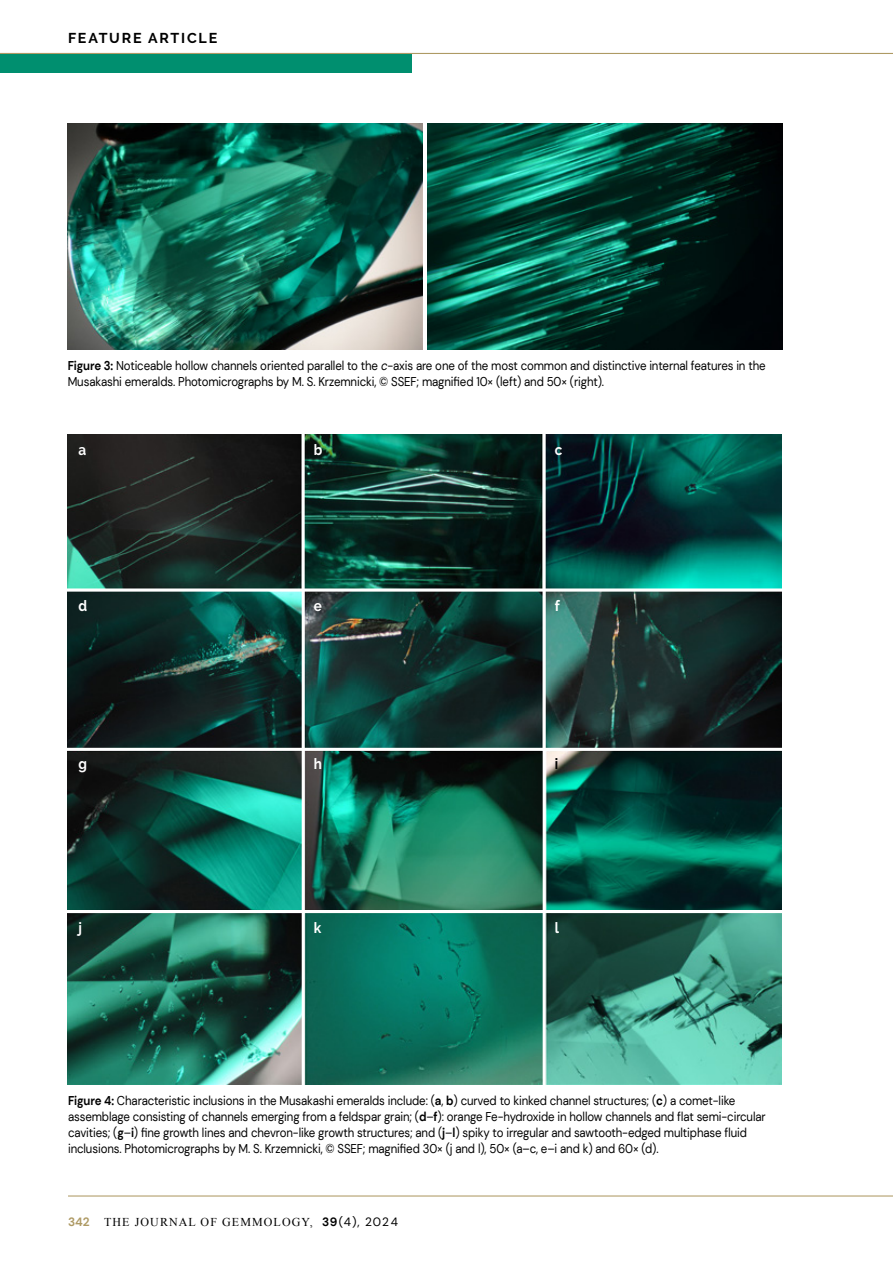
<style>
.page{position:relative;width:893px;height:1263px;background:#fff}
.page>*{position:absolute;margin:0;border:0;box-sizing:border-box;transform-origin:0 0}
.t1{font:700 15px "Raleway";color:#fff;scale:.9 1}
.t2{font:700 15px "Raleway";color:#000;scale:.9 1}
.t3{font:700 14.25px "Raleway";letter-spacing:.125em;color:#000}
.t4{font:12.75px/15.8px "DM Sans";letter-spacing:-.01em;color:#000;scale:.9 1}
.t5{font:12px "Times New Roman";letter-spacing:.09em;color:#000}
.s1{font-weight:700}
.s2{font-style:italic}
.s3{font-family:"DM Sans";font-weight:700;color:#ae9a64}
.s4{font-family:"DM Sans";font-weight:700}
.s5{font-family:"DM Sans"}
</style>
<div class="page">
<div style="left:0;top:54px;width:412px;height:18px;background:#008f6f"></div>
<hr style="left:0;top:53px;width:893px;height:1px;background:#ae9a64">
<hr style="left:68px;top:1195px;width:825px;height:1px;background:#ae9a64">
<img style="left:427px;top:123px;width:355px;height:227px">
<img style="left:67px;top:123px;width:355px;height:227px">
<img style="left:67px;top:435px;width:715px;height:649px">
<hr style="left:43px;top:589px;width:767px;height:3px;background:#fff">
<hr style="left:47px;top:748px;width:766px;height:3px;background:#fff">
<hr style="left:50px;top:910px;width:767px;height:3px;background:#fff">
<hr style="left:302px;top:429px;width:3px;height:663px;background:#fff">
<hr style="left:543px;top:391px;width:3px;height:702px;background:#fff">
<p class="t3" style="left:68px;top:30px;width:151px">FEATURE ARTICLE</p>
<p class="t4" style="left:68px;top:358px;width:777px"><span class="s1">Figure 3:</span> Noticeable hollow channels oriented parallel to the <span class="s2">c</span>-axis are one of the most common and distinctive internal features in the<br>Musakashi emeralds. Photomicrographs by M. S. Krzemnicki, © SSEF; magnified 10× (left) and 50× (right).</p>
<p class="t1" style="left:79px;top:442px;width:10px">a</p>
<p class="t1" style="left:314px;top:442px;width:11px">b</p>
<p class="t1" style="left:555px;top:442px;width:10px">c</p>
<p class="t1" style="left:79px;top:597px;width:11px">d</p>
<p class="t1" style="left:314px;top:597px;width:10px">e</p>
<p class="t1" style="left:555px;top:597px;width:7px">f</p>
<p class="t1" style="left:79px;top:755px;width:11px">g</p>
<p class="t1" style="left:314px;top:755px;width:11px">h</p>
<p class="t2" style="left:555px;top:755px;width:5px">i</p>
<p class="t1" style="left:79px;top:919px;width:5px">j</p>
<p class="t1" style="left:314px;top:919px;width:10px">k</p>
<p class="t1" style="left:555px;top:919px;width:6px">l</p>
<p class="t4" style="left:68px;top:1093px;width:777px"><span class="s1">Figure 4:</span> Characteristic inclusions in the Musakashi emeralds include: (<span class="s1">a</span>, <span class="s1">b</span>) curved to kinked channel structures; (<span class="s1">c</span>) a comet-like assemblage consisting of channels emerging from a feldspar grain; (<span class="s1">d</span>–<span class="s1">f</span>): orange Fe-hydroxide in hollow channels and flat semi-circular cavities; (<span class="s1">g</span>–<span class="s1">i</span>) fine growth lines and chevron-like growth structures; and (<span class="s1">j</span>–<span class="s1">l</span>) spiky to irregular and sawtooth-edged multiphase fluid inclusions. Photomicrographs by M. S. Krzemnicki, © SSEF; magnified 30× (j and l), 50× (a–c, e–i and k) and 60× (d).</p>
<p class="t5" style="left:68px;top:1214px;width:332px"><span class="s3">342</span> THE JOURNAL OF GEMMOLOGY, <span class="s4">39</span><span class="s5">(4), 2024</span></p>
</div>
